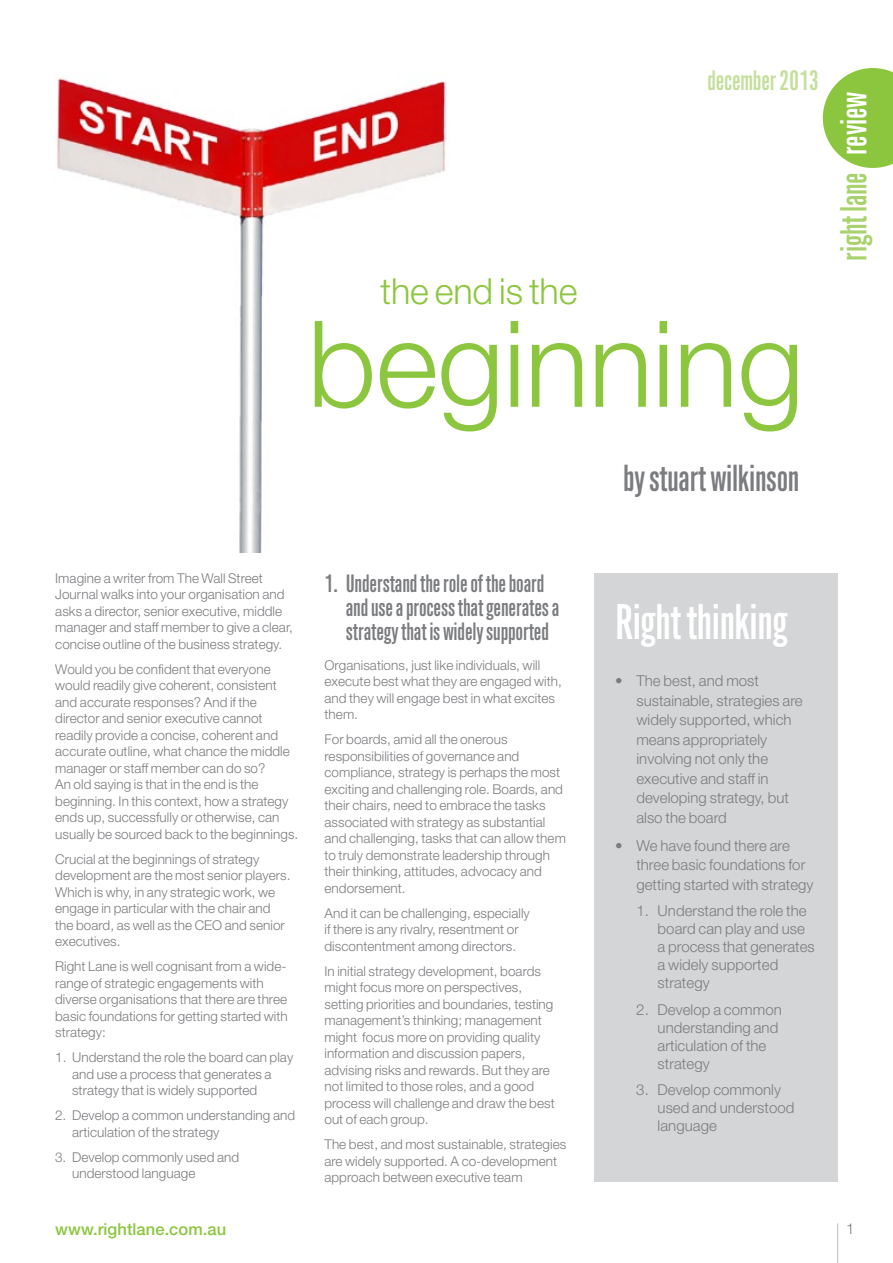
<style>
.page{position:relative;width:893px;height:1263px;background:#fff}
.page>*{position:absolute;margin:0;border:0;box-sizing:border-box;transform-origin:0 0}
.t1{font:300 120px "Helvetica Neue LT Std";letter-spacing:-.005em;color:#8cc63f}
.t2{font:48px "Cg Alpin Gth No 1";letter-spacing:-.005em;color:#fff}
.t3{font:36px "Cg Alpin Gth No 1";letter-spacing:-.005em;color:#7b7c7f}
.t4{font:36px "Cg Alpin Gth No 1";letter-spacing:-.005em;color:#a8d26d}
.t5{font:300 36px "Helvetica Neue LT Std";letter-spacing:-.005em;color:#8cc63f}
.t6{font:27px "Cg Alpin Gth No 1";letter-spacing:-.005em;color:#c4df9b}
.t7{font:24px/24px "Cg Alpin Gth No 1";letter-spacing:-.005em;color:#7b7c7f}
.t8{font:500 16.5px "Helvetica Neue LT Std";letter-spacing:.005em;color:#8cc63f}
.t9{font:300 15px/19.5px "Helvetica Neue LT Std";letter-spacing:.005em;color:#7b7c7f}
.t10{font:300 13.5px/16.5px "Helvetica Neue LT Std";letter-spacing:.005em;color:#7b7c7f}
.s1{color:#fff}
</style>
<div class="page">
<hr style="left:837px;top:1223px;width:1px;height:40px;background:#b9bbbd">
<img style="left:57px;top:78px;width:389px;height:475px">
<div style="left:594px;top:573px;width:244px;height:608px;background:#d3d5d6"></div>
<svg style="left:823px;top:68px;width:70px;height:100px;background:#9ecf5d"></svg>
<h3 class="t5" style="left:381px;top:269px;width:198px">the end is the</h3>
<h3 class="t6" style="left:707px;top:64px;width:113px">december 2013</h3>
<h1 class="t1" style="left:308px;top:291px;width:498px">beginning</h1>
<h3 class="t3" style="left:623px;top:456px;width:178px">by stuart wilkinson</h3>
<h3 class="t4" style="left:832px;top:261px;width:170px;rotate:-90deg">right lane <span class="s1">review</span></h3>
<p class="t10" style="left:55px;top:569px;width:239px">Imagine a writer from The Wall Street Journal walks into your organisation and asks a director, senior executive, middle manager and staff member to give a clear, concise outline of the business strategy.</p>
<p class="t10" style="left:55px;top:660px;width:245px">Would you be confident that everyone would readily give coherent, consistent and accurate responses? And if the director and senior executive cannot readily provide a concise, coherent and accurate outline, what chance the middle manager or staff member can do so?<br>An old saying is that in the end is the beginning. In this context, how a strategy ends up, successfully or otherwise, can usually be sourced back to the beginnings.</p>
<p class="t10" style="left:55px;top:850px;width:237px">Crucial at the beginnings of strategy development are the most senior players.<br>Which is why, in any strategic work, we engage in particular with the chair and the board, as well as the CEO and senior executives.</p>
<p class="t10" style="left:55px;top:958px;width:234px">Right Lane is well cognisant from a wide&shy;range of strategic engagements with diverse organisations that there are three basic foundations for getting started with strategy:</p>
<p class="t10" style="left:72px;top:1049px;width:223px;text-indent:-17px">1. Understand the role the board can play and use a process that generates a strategy that is widely supported</p>
<p class="t10" style="left:72px;top:1107px;width:225px;text-indent:-17px">2. Develop a common understanding and articulation of the strategy</p>
<p class="t10" style="left:72px;top:1148px;width:169px;text-indent:-17px">3. Develop commonly used and understood language</p>
<p class="t8" style="left:55px;top:1219px;width:172px">www.rightlane.com.au</p>
<h3 class="t7" style="left:346px;top:572px;width:215px;text-indent:-21px">1. Understand the role of the board and use a process that generates a strategy that is widely supported</h3>
<p class="t10" style="left:325px;top:656px;width:239px">Organisations, just like individuals, will execute best what they are engaged with, and they will engage best in what excites them.</p>
<p class="t10" style="left:325px;top:731px;width:243px">For boards, amid all the onerous responsibilities of governance and compliance, strategy is perhaps the most exciting and challenging role. Boards, and their chairs, need to embrace the tasks associated with strategy as substantial and challenging, tasks that can allow them to truly demonstrate leadership through their thinking, attitudes, advocacy and endorsement.</p>
<p class="t10" style="left:324px;top:904px;width:207px">And it can be challenging, especially if there is any rivalry, resentment or discontentment among directors.</p>
<p class="t10" style="left:324px;top:962px;width:232px">In initial strategy development, boards might focus more on perspectives, setting priorities and boundaries, testing management’s thinking; management might focus more on providing quality information and discussion papers, advising risks and rewards. But they are not limited to those roles, and a good process will challenge and draw the best out of each group.</p>
<p class="t10" style="left:324px;top:1136px;width:243px">The best, and most sustainable, strategies are widely supported. A co-development approach between executive team</p>
<h2 class="t2" style="left:615px;top:594px;width:174px">Right thinking</h2>
<p class="t9" style="left:636px;top:671px;width:168px;text-indent:-21px">• The best, and most sustainable, strategies are widely supported, which means appropriately involving not only the executive and staff in developing strategy, but also the board</p>
<p class="t9" style="left:636px;top:835px;width:179px;text-indent:-21px">• We have found there are three basic foundations for getting started with strategy</p>
<p class="t9" style="left:658px;top:901px;width:159px;line-height:18px;text-indent:-21px">1. Understand the role the board can play and use a process that generates a widely supported strategy</p>
<p class="t9" style="left:658px;top:1000px;width:126px;line-height:18px;text-indent:-21px">2. Develop a common understanding and articulation of the strategy</p>
<p class="t9" style="left:658px;top:1080px;width:138px;line-height:18px;text-indent:-21px">3. Develop commonly used and understood language</p>
<p class="t9" style="left:846px;top:1219px;width:10px">1</p>
</div>
